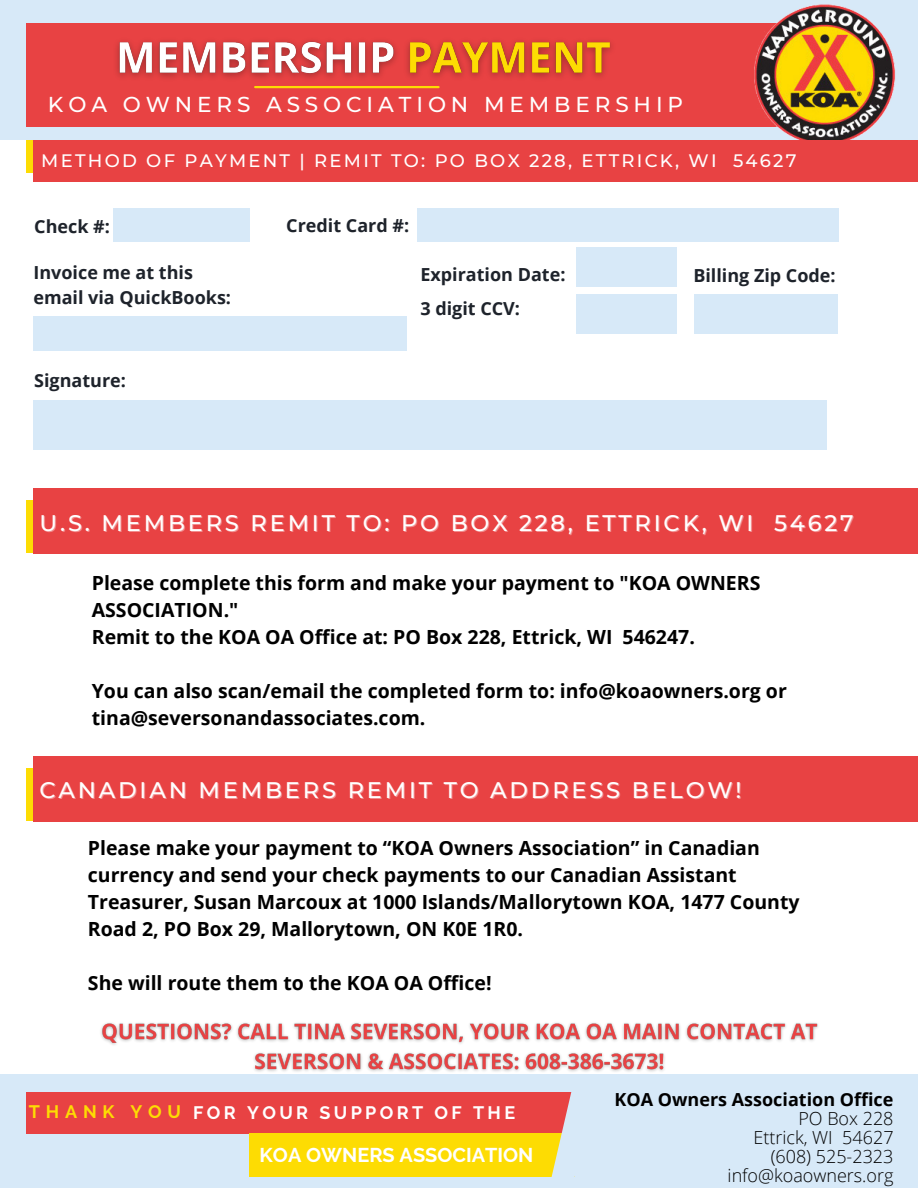
<style>
.page{position:relative;width:918px;height:1188px;background:#fff}
.page>*{position:absolute;margin:0;border:0;box-sizing:border-box;transform-origin:0 0}
.t1{font:500 22.5px "Montserrat";letter-spacing:.125em;color:#fff}
.t2{font:500 21.45px "Montserrat";letter-spacing:.23em;color:#fff}
.t3{font:700 19.95px "Raleway";color:#fff}
.t4{font:700 19.5px/27px "Open Sans";color:#000}
.t5{font:700 18px/24.8px "Open Sans";color:#1e232b}
.t6{font:300 18px/19.2px "Open Sans";color:#000;text-align:right}
.t7{font:500 18px "Montserrat";letter-spacing:.125em;color:#fff}
.t8{font:700 18px "Raleway";letter-spacing:.19em;color:#fff}
.t9{font:700 18px "Open Sans";color:#000}
.s1{color:rgb(255 255 255/.4)}
.s2{color:#fddc03}
</style>
<div class="page">
<div style="left:0;top:0;width:918px;height:140px;background:#d7e9f8"></div>
<div style="left:26px;top:23px;width:781px;height:103px;background:#e84243"></div>
<div style="left:0;top:1074px;width:918px;height:114px;background:#d7e9f8"></div>
<div style="left:26px;top:1092px;width:548px;height:42px;background:#e84243"></div>
<div style="left:250px;top:1133px;width:325px;height:44px;background:#fddc03"></div>
<svg style="left:551px;top:1092px;width:24px;height:85px"></svg>
<img style="left:745px;top:4px;width:150px;height:136px">
<div style="left:26px;top:140px;width:14px;height:33px;background:#fddc03"></div>
<div style="left:33px;top:140px;width:885px;height:42px;background:#e84243"></div>
<div style="left:114px;top:209px;width:136px;height:33px;background:#d7e9f8"></div>
<div style="left:34px;top:316px;width:373px;height:35px;background:#d7e9f8"></div>
<div style="left:417px;top:209px;width:421px;height:33px;background:#d7e9f8"></div>
<div style="left:576px;top:294px;width:100px;height:39px;background:#d7e9f8"></div>
<div style="left:694px;top:294px;width:144px;height:39px;background:#d7e9f8"></div>
<img style="left:116px;top:40px;width:280px;height:49px">
<img style="left:396px;top:40px;width:216px;height:49px">
<div style="left:576px;top:247px;width:100px;height:39px;background:#d7e9f8"></div>
<div style="left:33px;top:400px;width:794px;height:50px;background:#d7e9f8"></div>
<div style="left:26px;top:500px;width:22px;height:53px;background:#fddc03"></div>
<div style="left:33px;top:488px;width:885px;height:66px;background:#e84243"></div>
<div style="left:26px;top:768px;width:22px;height:53px;background:#fddc03"></div>
<div style="left:33px;top:756px;width:885px;height:65px;background:#e84243"></div>
<img style="left:101px;top:1023px;width:717px;height:49px">
<p class="t2" style="left:48px;top:91px;width:637px">KOA OWNERS ASSOCIATION MEMBERSHIP</p>
<p class="t7" style="left:41px;top:150px;width:757px">METHOD OF PAYMENT | REMIT TO: PO BOX 228, ETTRICK, WI 54627</p>
<p class="t5" style="left:286px;top:213px;width:124px">Credit Card #:</p>
<p class="t5" style="left:34px;top:213px;width:77px">Check #:</p>
<p class="t5" style="left:33px;top:260px;width:199px">Invoice me at this email via QuickBooks:</p>
<p class="t5" style="left:420px;top:257px;width:147px;line-height:34.2px">Expiration Date:<br>3 digit CCV:</p>
<p class="t5" style="left:693px;top:263px;width:144px">Billing Zip Code:</p>
<p class="t5" style="left:34px;top:368px;width:93px">Signature:</p>
<p class="t1" style="left:39px;top:509px;width:817px">U.S. MEMBERS REMIT TO: PO BOX 228, ETTRICK, WI <span class="s1">54627</span></p>
<p class="t4" style="left:92px;top:569px;width:670px">Please complete this form and make your payment to "KOA OWNERS<br>ASSOCIATION."<br>Remit to the KOA OA Office at: PO Box 228, Ettrick, WI 546247.</p>
<p class="t4" style="left:92px;top:677px;width:697px">You can also scan/email the completed form to: info@koaowners.org or tina@seversonandassociates.com.</p>
<p class="t1" style="left:39px;top:777px;width:704px">CANADIAN MEMBERS REMIT TO ADDRESS BELOW!</p>
<p class="t4" style="left:88px;top:834px;width:713px">Please make your payment to “KOA Owners Association” in Canadian currency and send your check payments to our Canadian Assistant Treasurer, Susan Marcoux at 1000 Islands/Mallorytown KOA, 1477 County Road 2, PO Box 29, Mallorytown, ON K0E 1R0.</p>
<p class="t4" style="left:88px;top:969px;width:405px">She will route them to the KOA OA Office!</p>
<p class="t8" style="left:29px;top:1103px;width:488px"><span class="s2">T H A N K Y O U</span> FOR YOUR SUPPORT OF THE</p>
<p class="t3" style="left:260px;top:1143px;width:275px">KOA OWNERS ASSOCIATION</p>
<p class="t9" style="left:615px;top:1086px;width:280px">KOA Owners Association Office</p>
<p class="t6" style="left:728px;top:1108px;width:167px">PO Box 228<br>Ettrick, WI 54627 (608) 525-2323 info@koaowners.org</p>
</div>
